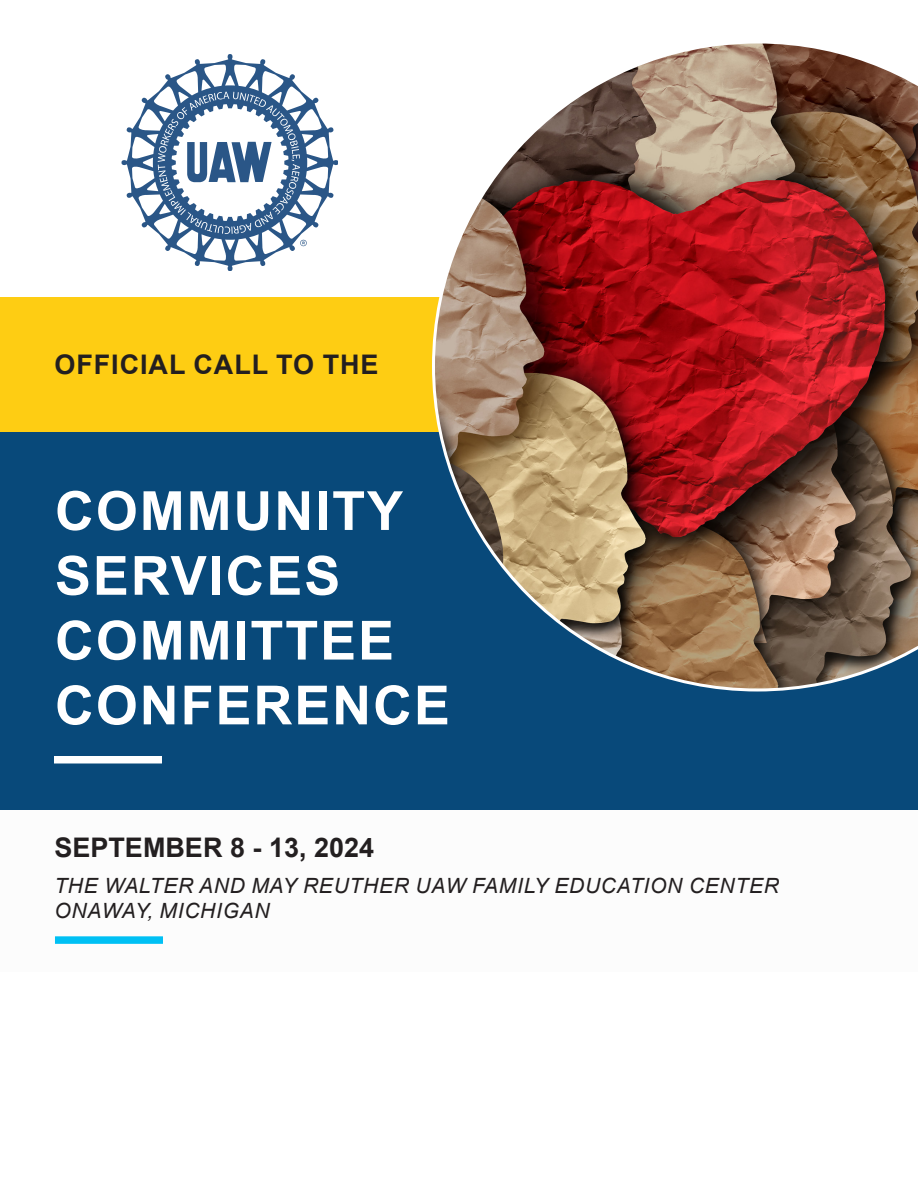
<style>
.page{position:relative;width:918px;height:1188px;background:#fff}
.page>*{position:absolute;margin:0;border:0;box-sizing:border-box;transform-origin:0 0}
.t1{font:700 54px "Arial";letter-spacing:.035em;color:#fff}
.t2{font:700 27px "Arial";color:#231f20}
.t3{font:700 27px "Arial";letter-spacing:.035em;color:#231f20}
.t4{font:italic 21px/25.2px "Arial";letter-spacing:.035em;color:#231f20}
.s1{font-style:inherit}
</style>
<div class="page">
<div style="left:0;top:297px;width:918px;height:135px;background:#fecd13"></div>
<div style="left:0;top:432px;width:918px;height:378px;background:#08497a"></div>
<svg style="left:122px;top:54px;width:216px;height:216px"></svg>
<svg style="left:260px;top:100px;width:12px;height:10px"></svg>
<svg style="left:283px;top:196px;width:7px;height:7px"></svg>
<svg style="left:187px;top:142px;width:85px;height:40px"></svg>
<svg style="left:300px;top:240px;width:7px;height:6px"></svg>
<div style="left:54px;top:756px;width:108px;height:8px;background:#fff"></div>
<div style="left:55px;top:936px;width:108px;height:8px;background:#00c0f4"></div>
<img style="left:432px;top:43px;width:486px;height:649px">
<p class="t3" style="left:54px;top:346px;width:326px">OFFICIAL CALL TO THE</p>
<p class="t1" style="left:55px;top:473px;width:350px">COMMUNITY</p>
<p class="t1" style="left:55px;top:538px;width:287px">SERVICES</p>
<p class="t1" style="left:55px;top:603px;width:341px">COMMITTEE</p>
<p class="t1" style="left:55px;top:667px;width:397px">CONFERENCE</p>
<p class="t2" style="left:54px;top:828px;width:321px">SEPTEMBER 8 <span class="s1">-</span> 13<span class="s1">, 2024</span></p>
<p class="t4" style="left:54px;top:873px;width:726px">THE WALTER AND MAY REUTHER UAW FAMILY EDUCATION CENTER<br>ONAWAY, MICHIGAN</p>
</div>
